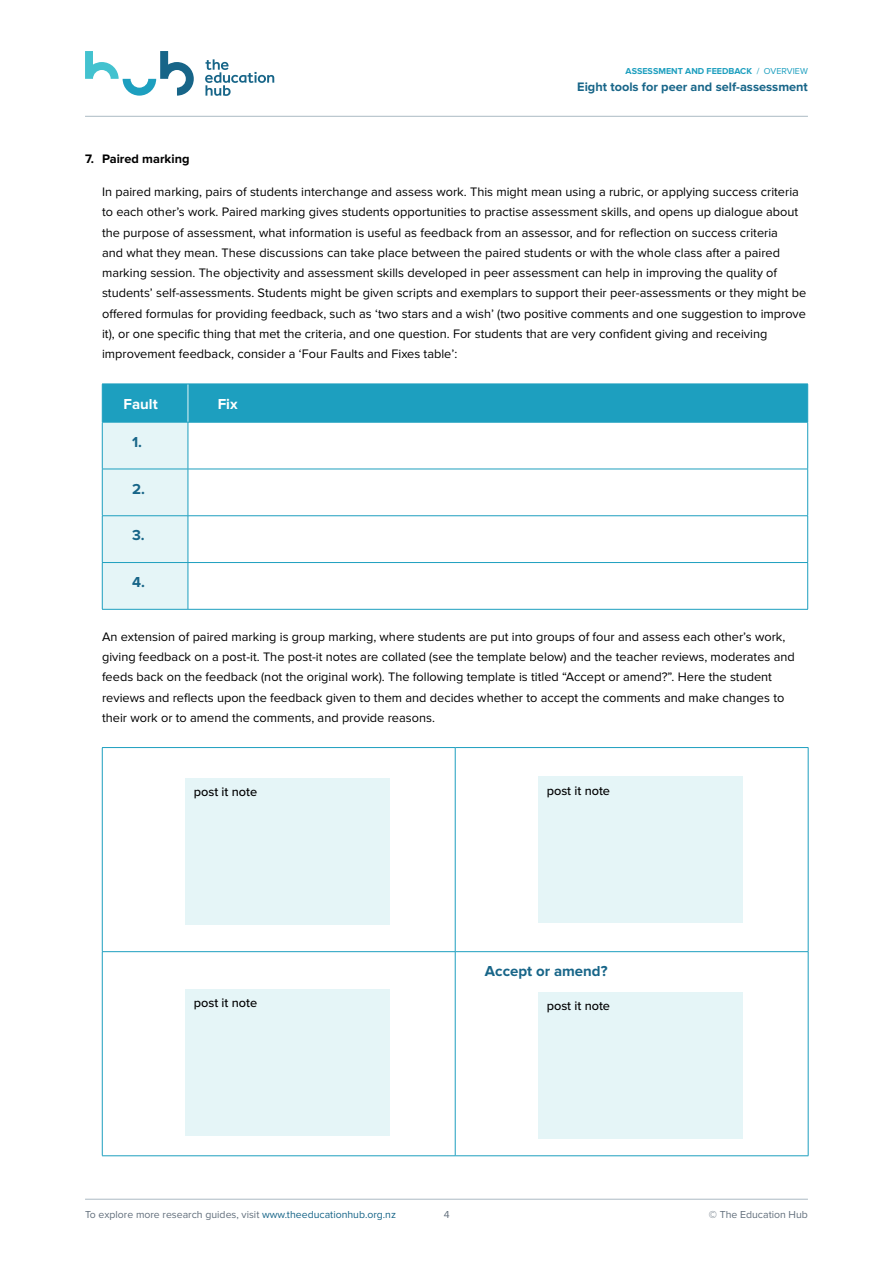
<style>
.page{position:relative;width:893px;height:1263px;background:#fff}
.page>*{position:absolute;margin:0;border:0;box-sizing:border-box;transform-origin:0 0}
.t1{font:700 15px "Proxima Nova";color:#176588}
.t2{font:700 15px "Proxima Nova";color:#fff}
.t3{font:12.75px/20.2px "Proxima Nova";color:#000001}
.t4{font:500 12.75px "Proxima Nova";color:#000001}
.t5{font:700 12.75px "Proxima Nova";color:#176588}
.t6{font:700 12.75px "Proxima Nova";color:#000001}
.t7{font:10.5px "Proxima Nova";color:#626f7c}
.t8{font:700 9px "Proxima Nova";color:#1d9fbf}
.s1{font-weight:400}
.s2{color:#176588}
</style>
<div class="page">
<svg style="left:85px;top:51px;width:109px;height:45px"></svg>
<svg style="left:205px;top:59px;width:69px;height:37px"></svg>
<hr style="left:85px;top:1199px;width:723px;height:1px;background:#abbac3">
<hr style="left:85px;top:116px;width:723px;height:1px;background:#abbac3">
<svg style="left:103px;top:385px;width:704px;height:224px"></svg>
<hr style="left:102px;top:422px;width:1px;height:47px;background:#1d9fbf">
<hr style="left:188px;top:422px;width:1px;height:47px;background:#1d9fbf">
<hr style="left:807px;top:422px;width:1px;height:47px;background:#1d9fbf">
<hr style="left:102px;top:469px;width:1px;height:46px;background:#1d9fbf">
<hr style="left:102px;top:516px;width:1px;height:46px;background:#1d9fbf">
<hr style="left:102px;top:563px;width:1px;height:46px;background:#1d9fbf">
<hr style="left:102px;top:469px;width:86px;height:1px;background:#1d9fbf">
<hr style="left:102px;top:515px;width:86px;height:1px;background:#1d9fbf">
<hr style="left:102px;top:562px;width:86px;height:1px;background:#1d9fbf">
<hr style="left:102px;top:609px;width:86px;height:1px;background:#1d9fbf">
<hr style="left:188px;top:469px;width:1px;height:46px;background:#1d9fbf">
<hr style="left:188px;top:516px;width:1px;height:46px;background:#1d9fbf">
<hr style="left:188px;top:563px;width:1px;height:46px;background:#1d9fbf">
<hr style="left:188px;top:469px;width:620px;height:1px;background:#1d9fbf">
<hr style="left:807px;top:469px;width:1px;height:46px;background:#1d9fbf">
<hr style="left:807px;top:516px;width:1px;height:46px;background:#1d9fbf">
<hr style="left:807px;top:563px;width:1px;height:46px;background:#1d9fbf">
<hr style="left:188px;top:515px;width:620px;height:1px;background:#1d9fbf">
<hr style="left:188px;top:562px;width:620px;height:1px;background:#1d9fbf">
<hr style="left:188px;top:609px;width:620px;height:1px;background:#1d9fbf">
<hr style="left:188px;top:384px;width:1px;height:38px;background:#e5f5f7">
<hr style="left:102px;top:384px;width:86px;height:1px;background:#1d9fbf">
<hr style="left:102px;top:384px;width:1px;height:38px;background:#1d9fbf">
<hr style="left:188px;top:384px;width:620px;height:1px;background:#1d9fbf">
<hr style="left:807px;top:384px;width:1px;height:38px;background:#1d9fbf">
<hr style="left:102px;top:422px;width:86px;height:1px;background:#1d9fbf">
<hr style="left:188px;top:422px;width:620px;height:1px;background:#1d9fbf">
<hr style="left:102px;top:747px;width:353px;height:1px;background:#1d9fbf">
<hr style="left:102px;top:748px;width:1px;height:203px;background:#1d9fbf">
<hr style="left:455px;top:747px;width:353px;height:1px;background:#1d9fbf">
<hr style="left:455px;top:748px;width:1px;height:203px;background:#1d9fbf">
<hr style="left:808px;top:748px;width:1px;height:203px;background:#1d9fbf">
<hr style="left:102px;top:951px;width:353px;height:1px;background:#1d9fbf">
<hr style="left:102px;top:952px;width:1px;height:203px;background:#1d9fbf">
<hr style="left:455px;top:951px;width:353px;height:1px;background:#1d9fbf">
<hr style="left:455px;top:952px;width:1px;height:203px;background:#1d9fbf">
<hr style="left:808px;top:952px;width:1px;height:203px;background:#1d9fbf">
<hr style="left:102px;top:1155px;width:353px;height:1px;background:#1d9fbf">
<hr style="left:455px;top:1155px;width:353px;height:1px;background:#1d9fbf">
<div style="left:185px;top:778px;width:204px;height:146px;background:#e5f5f7"></div>
<div style="left:538px;top:776px;width:204px;height:147px;background:#e5f5f7"></div>
<div style="left:185px;top:989px;width:204px;height:146px;background:#e5f5f7"></div>
<div style="left:538px;top:992px;width:204px;height:146px;background:#e5f5f7"></div>
<p class="t8" style="left:626px;top:66px;width:184px">ASSESSMENT AND FEEDBACK <span class="s1">/ OVERVIEW</span></p>
<p class="t5" style="left:577px;top:80px;width:232px">Eight tools for peer and self-assessment</p>
<p class="t6" style="left:85px;top:152px;width:106px">7. Paired marking</p>
<p class="t3" style="left:102px;top:182px;width:706px">In paired marking, pairs of students interchange and assess work. This might mean using a rubric, or applying success criteria to each other’s work. Paired marking gives students opportunities to practise assessment skills, and opens up dialogue about the purpose of assessment, what information is useful as feedback from an assessor, and for reflection on success criteria<br>and what they mean. These discussions can take place between the paired students or with the whole class after a paired marking session. The objectivity and assessment skills developed in peer assessment can help in improving the quality of students’ self-assessments. Students might be given scripts and exemplars to support their peer-assessments or they might be offered formulas for providing feedback, such as ‘two stars and a wish’ (two positive comments and one suggestion to improve it), or one specific thing that met the criteria, and one question. For students that are very confident giving and receiving improvement feedback, consider a ‘Four Faults and Fixes table’:</p>
<p class="t2" style="left:124px;top:395px;width:36px">Fault</p>
<p class="t2" style="left:218px;top:395px;width:21px">Fix</p>
<p class="t1" style="left:132px;top:433px;width:12px">1.</p>
<p class="t1" style="left:132px;top:480px;width:14px">2.</p>
<p class="t1" style="left:132px;top:527px;width:14px">3.</p>
<p class="t1" style="left:132px;top:573px;width:14px">4.</p>
<p class="t3" style="left:102px;top:627px;width:694px">An extension of paired marking is group marking, where students are put into groups of four and assess each other’s work, giving feedback on a post-it. The post-it notes are collated (see the template below) and the teacher reviews, moderates and feeds back on the feedback (not the original work). The following template is titled “Accept or amend?”. Here the student reviews and reflects upon the feedback given to them and decides whether to accept the comments and make changes to their work or to amend the comments, and provide reasons.</p>
<p class="t4" style="left:194px;top:782px;width:65px">post it note</p>
<p class="t4" style="left:547px;top:781px;width:65px">post it note</p>
<p class="t4" style="left:194px;top:994px;width:65px">post it note</p>
<p class="t1" style="left:485px;top:963px;width:124px">Accept or amend?</p>
<p class="t4" style="left:547px;top:996px;width:65px">post it note</p>
<p class="t7" style="left:85px;top:1208px;width:312px">To explore more research guides, visit <span class="s2">www.theeducationhub.org.nz</span></p>
<p class="t7" style="left:709px;top:1208px;width:101px">© The Education Hub</p>
<p class="t7" style="left:444px;top:1208px;width:7px">4</p>
</div>
